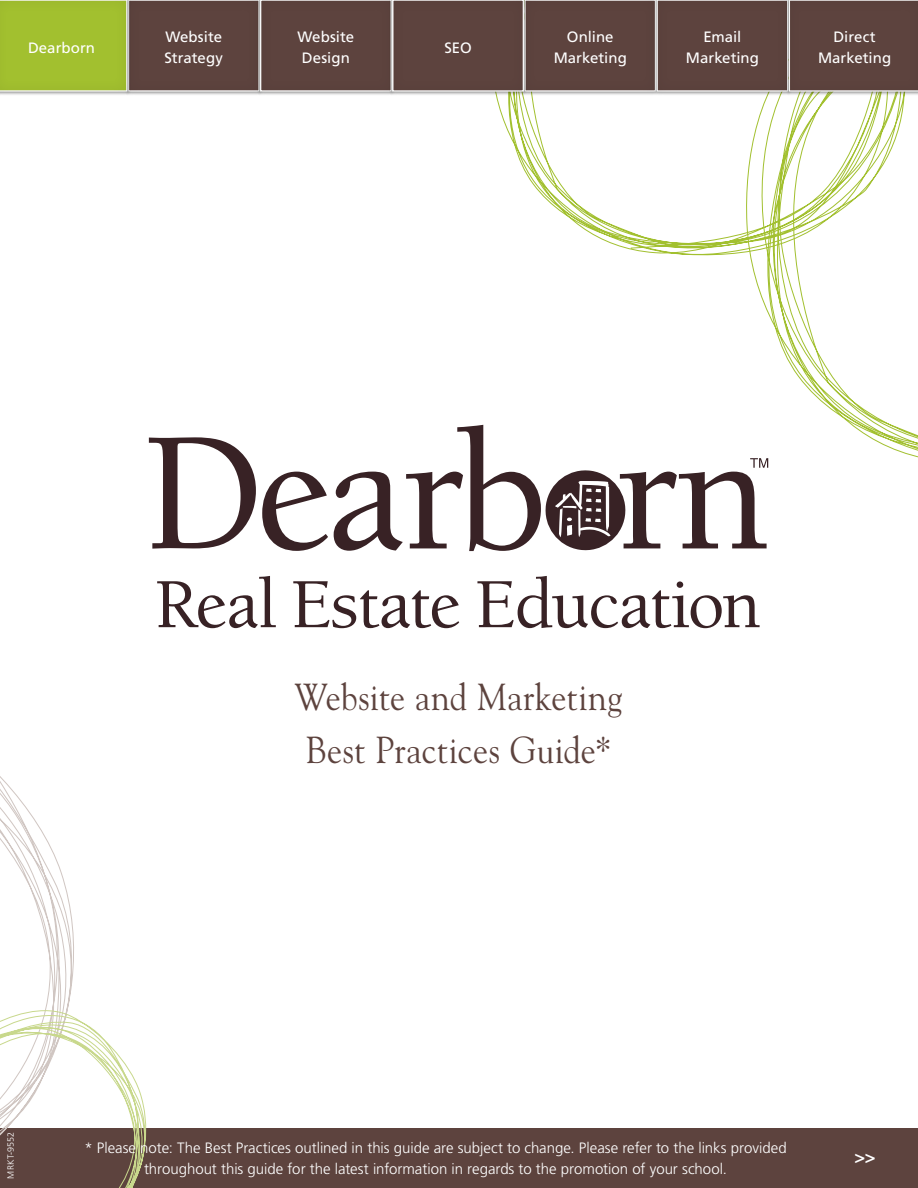
<style>
.page{position:relative;width:918px;height:1188px;background:#fff}
.page>*{position:absolute;margin:0;border:0;box-sizing:border-box;transform-origin:0 0}
.t1{font:37.5px/52.8px "Goudy Std";letter-spacing:.005em;color:#5d433e;scale:.9 1}
.t2{font:700 18px "Frutiger LT Std";color:#fff}
.t3{font:300 15px/21px "Frutiger LT Std";color:#fff;text-align:center}
.t4{font:15px/21px "Frutiger LT Std";color:#fff;text-align:center}
.t5{font:300 9px "Frutiger LT Std";letter-spacing:.015em;color:#fff}
</style>
<div class="page">
<svg style="left:765px;top:308px;width:153px;height:160px"></svg>
<svg style="left:497px;top:102px;width:407px;height:206px"></svg>
<div style="left:0;top:1129px;width:918px;height:59px;background:#5d433e"></div>
<div style="left:512px;top:0;width:159px;height:102px;background:#000;opacity:.08"></div>
<div style="left:115px;top:0;width:159px;height:102px;background:#000;opacity:.08"></div>
<div style="left:247px;top:0;width:159px;height:102px;background:#000;opacity:.08"></div>
<div style="left:380px;top:0;width:158px;height:102px;background:#000;opacity:.08"></div>
<div style="left:643px;top:0;width:159px;height:102px;background:#000;opacity:.08"></div>
<div style="left:776px;top:0;width:142px;height:102px;background:#000;opacity:.08"></div>
<svg style="left:0;top:776px;width:74px;height:205px"></svg>
<svg style="left:0;top:981px;width:168px;height:207px"></svg>
<div style="left:0;top:0;width:142px;height:102px;background:#000;opacity:.08"></div>
<svg style="left:149px;top:437px;width:107px;height:112px"></svg>
<svg style="left:262px;top:472px;width:66px;height:79px"></svg>
<svg style="left:334px;top:425px;width:434px;height:127px"></svg>
<svg style="left:157px;top:576px;width:119px;height:52px"></svg>
<svg style="left:293px;top:581px;width:166px;height:47px"></svg>
<svg style="left:477px;top:576px;width:283px;height:52px"></svg>
<p class="t4" style="left:28px;top:37px;width:69px">Dearborn</p>
<p class="t4" style="left:165px;top:27px;width:60px;text-align:left">Website<br>Strategy</p>
<p class="t4" style="left:298px;top:27px;width:58px;text-align:left">Website<br>Design</p>
<p class="t4" style="left:444px;top:37px;width:29px">SEO</p>
<p class="t4" style="left:686px;top:27px;width:75px">Email<br>Marketing</p>
<p class="t4" style="left:818px;top:27px;width:75px">Direct<br>Marketing</p>
<p class="t4" style="left:554px;top:27px;width:75px">Online<br>Marketing</p>
<h1 class="t1" style="left:295px;top:670px;width:366px">Website and Marketing<br>Best Practices Guide*</h1>
<p class="t5" style="left:6px;top:1179px;width:49px;rotate:-90deg">MRKT-9552</p>
<p class="t3" style="left:84px;top:1138px;width:704px">* Please note: The Best Practices outlined in this guide are subject to change. Please refer to the links provided throughout this guide for the latest information in regards to the promotion of your school.</p>
<p class="t2" style="left:855px;top:1146px;width:22px">&gt;&gt;</p>
</div>
